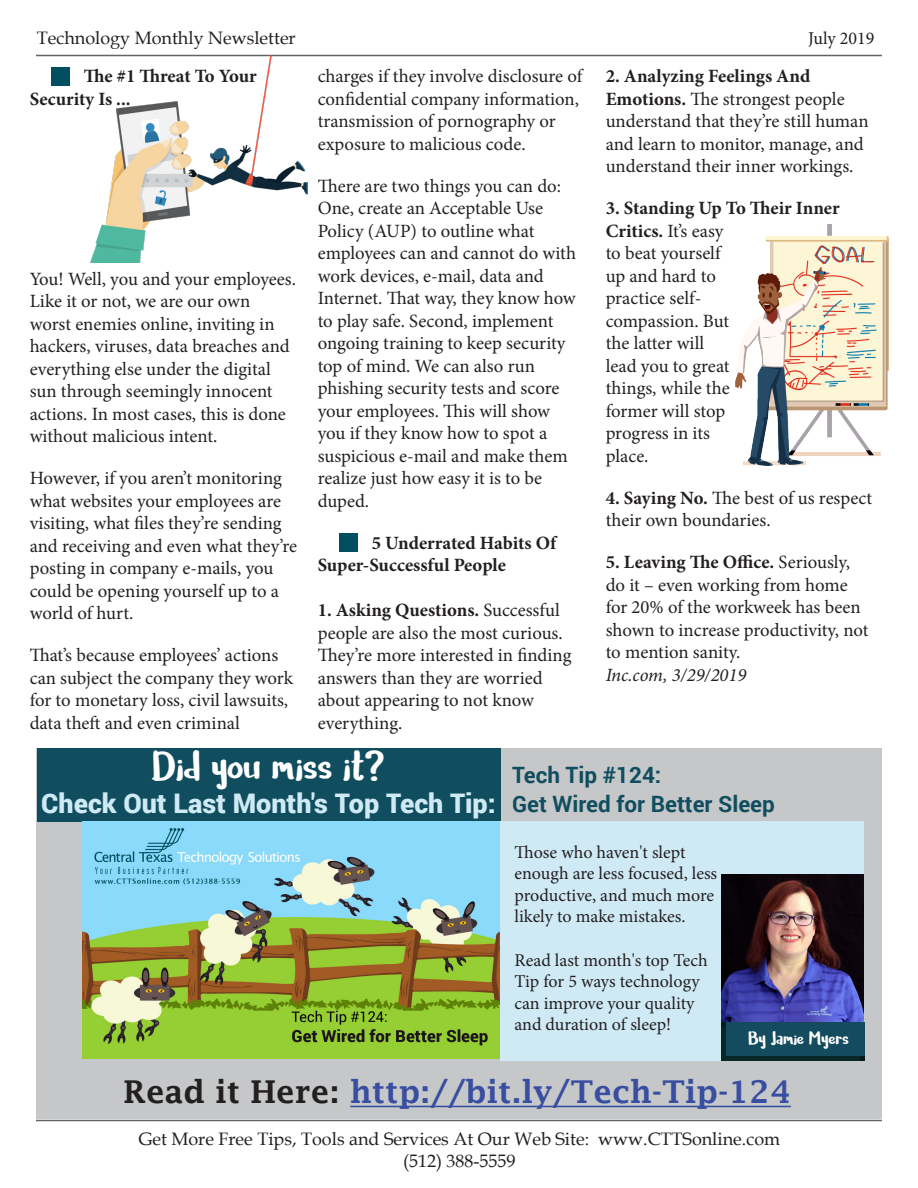
<style>
.page{position:relative;width:918px;height:1188px;background:#fff}
.page>*{position:absolute;margin:0;border:0;box-sizing:border-box;transform-origin:0 0}
.t1{font:43.5px "Cavorting";color:#fff}
.t2{font:600 31.5px "Lucida Fax";color:#384ea1}
.t3{font:900 27px "Roboto";color:#cfeaf5}
.t4{font:700 22.5px "Roboto";color:#104e5f}
.t5{font:19.5px "Cavorting";color:#fff}
.t6{font:18.75px/22.5px "Minion Pro";letter-spacing:-.005em;color:#231f20}
.t7{font:700 18.75px/22.5px "Minion Pro";color:#231f20}
.t8{font:italic 18.75px "Minion Pro";letter-spacing:-.005em;color:#231f20}
.t9{font:18px/21.6px "Minion Pro";letter-spacing:-.005em;color:#231f20}
.t10{font:18px "Book Antiqua";color:#231f20}
.s1{font-weight:700}
.s2{color:#231f20}
</style>
<div class="page">
<hr style="left:36px;top:1120px;width:846px;height:1px;background:#636366">
<hr style="left:36px;top:55px;width:846px;height:1px;background:#636366">
<div style="left:36px;top:748px;width:846px;height:370px;background:#c6c7c8"></div>
<div style="left:37px;top:748px;width:463px;height:74px;background:#104e5f"></div>
<img style="left:83px;top:821px;width:416px;height:237px">
<div style="left:52px;top:67px;width:18px;height:18px;background:#014e60"></div>
<hr style="left:350px;top:1106px;width:441px;height:1px;background:#384ea1">
<div style="left:500px;top:821px;width:364px;height:240px;background:#cfeaf5"></div>
<div style="left:340px;top:533px;width:18px;height:19px;background:#014e60"></div>
<img style="left:735px;top:225px;width:153px;height:240px">
<img style="left:84px;top:56px;width:224px;height:207px">
<svg style="left:721px;top:1027px;width:139px;height:34px"></svg>
<div style="left:727px;top:1022px;width:138px;height:33px;background:#154b5e"></div>
<img style="left:721px;top:875px;width:143px;height:147px">
<p class="t10" style="left:37px;top:25px;width:260px">Technology Monthly Newsletter</p>
<p class="t9" style="left:808px;top:27px;width:68px">July 2019</p>
<p class="t7" style="left:30px;top:65px;width:229px;text-indent:54px">The #1 Threat To Your<br>Security Is ...</p>
<p class="t6" style="left:30px;top:267px;width:268px">You! Well, you and your employees.<br>Like it or not, we are our own worst enemies online, inviting in hackers, viruses, data breaches and everything else under the digital sun through seemingly innocent actions. In most cases, this is done without malicious intent.</p>
<p class="t6" style="left:30px;top:467px;width:269px">However, if you aren’t monitoring what websites your employees are visiting, what files they’re sending and receiving and even what they’re posting in company e-mails, you could be opening yourself up to a world of hurt.</p>
<p class="t6" style="left:30px;top:644px;width:265px">That’s because employees’ actions can subject the company they work for to monetary loss, civil lawsuits, data theft and even criminal</p>
<p class="t6" style="left:318px;top:65px;width:266px">charges if they involve disclosure of confidential company information, transmission of pornography or exposure to malicious code.</p>
<p class="t6" style="left:318px;top:174px;width:260px">There are two things you can do:<br>One, create an Acceptable Use<br>Policy (AUP) to outline what employees can and cannot do with work devices, e-mail, data and<br>Internet. That way, they know how to play safe. Second, implement ongoing training to keep security top of mind. We can also run phishing security tests and score your employees. This will show you if they know how to spot a suspicious e-mail and make them realize just how easy it is to be duped.</p>
<p class="t7" style="left:318px;top:531px;width:240px;text-indent:54px">5 Underrated Habits Of<br>Super-Successful People</p>
<p class="t6" style="left:318px;top:599px;width:255px"><span class="s1">1. Asking Questions.</span> Successful people are also the most curious.<br>They’re more interested in finding answers than they are worried about appearing to not know everything.</p>
<p class="t6" style="left:606px;top:65px;width:264px"><span class="s1">2. Analyzing Feelings And<br>Emotions.</span> The strongest people understand that they’re still human and learn to monitor, manage, and understand their inner workings.</p>
<p class="t6" style="left:606px;top:197px;width:235px"><span class="s1">3. Standing Up To Their Inner<br>Critics.</span> It’s easy<br>to beat yourself<br>up and hard to<br>practice self-<br>compassion. But<br>the latter will<br>lead you to great<br>things, while the<br>former will stop<br>progress in its<br>place.</p>
<p class="t6" style="left:606px;top:486px;width:268px"><span class="s1">4. Saying No.</span> The best of us respect their own boundaries.</p>
<p class="t6" style="left:606px;top:551px;width:264px"><span class="s1">5. Leaving The Office.</span> Seriously, do it – even working from home for 20% of the workweek has been shown to increase productivity, not to mention sanity.</p>
<p class="t8" style="left:606px;top:662px;width:142px">Inc.com, 3/29/2019</p>
<p class="t1" style="left:152px;top:740px;width:234px">Did you miss it?</p>
<p class="t3" style="left:41px;top:784px;width:456px">Check Out Last Month's Top Tech Tip:</p>
<p class="t4" style="left:512px;top:760px;width:151px">Tech Tip #124:</p>
<p class="t4" style="left:512px;top:788px;width:264px">Get Wired for Better Sleep</p>
<p class="t9" style="left:514px;top:841px;width:204px">Those who haven't slept enough are less focused, less productive, and much more likely to make mistakes.</p>
<p class="t9" style="left:514px;top:949px;width:195px">Read last month's top Tech<br>Tip for 5 ways technology can improve your quality and duration of sleep!</p>
<p class="t5" style="left:749px;top:1027px;width:102px">By Jamie Myers</p>
<p class="t2" style="left:123px;top:1074px;width:669px"><span class="s2">Read it Here:</span> http://bit.ly/Tech-Tip-124</p>
<p class="t10" style="left:139px;top:1127px;width:643px">Get More Free Tips, Tools and Services At Our Web Site: www.CTTSonline.com</p>
<p class="t10" style="left:403px;top:1148px;width:114px">(512) 388-5559</p>
</div>
